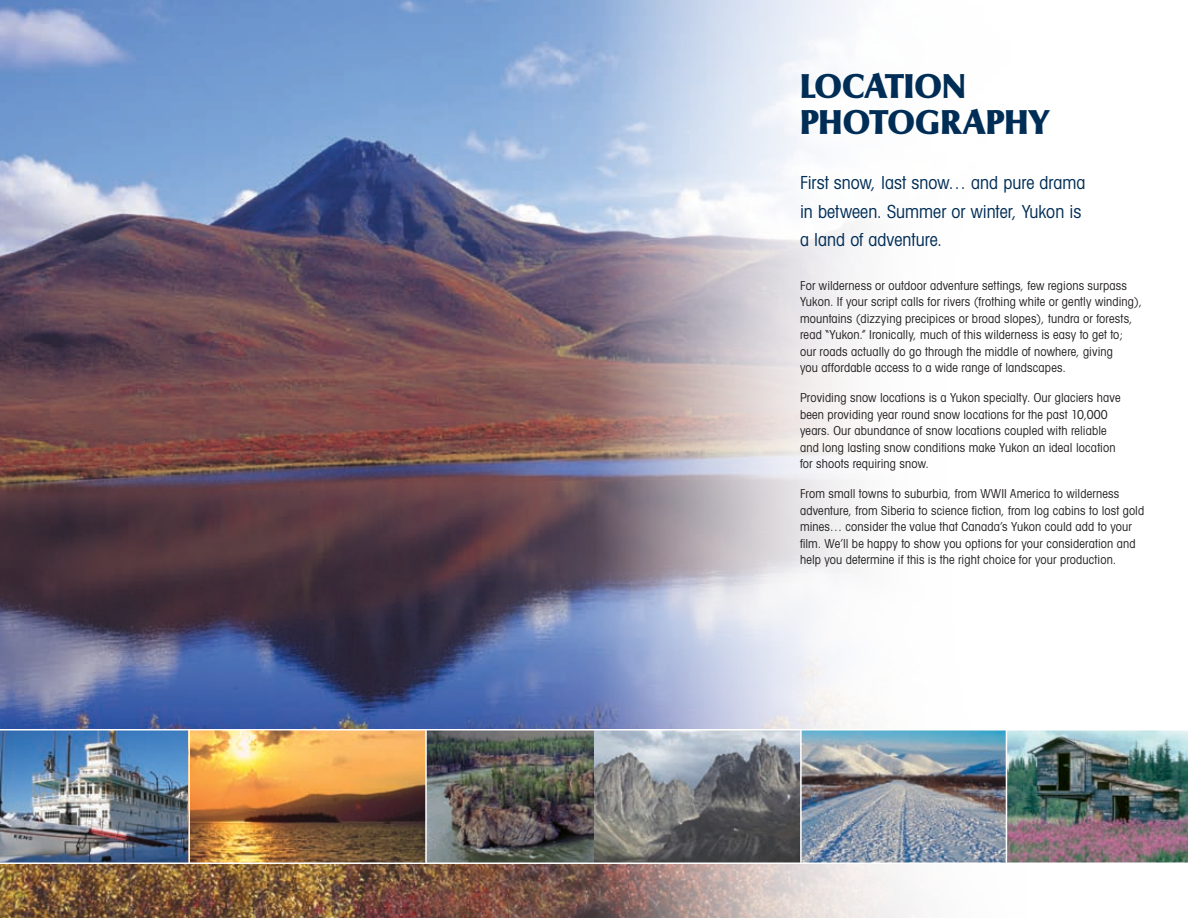
<style>
.page{position:relative;width:1188px;height:918px;background:#fff}
.page>*{position:absolute;margin:0;border:0;box-sizing:border-box;transform-origin:0 0}
.t1{font:36px/36px "B Chlmsford";color:#002d56}
.t2{font:condensed 18px/28.5px "Avant Garde";color:#002d56}
.t3{font:condensed 12.3px/16.5px "Avant Garde";letter-spacing:.01em;color:#231f20}
</style>
<div class="page">
<img style="left:0;top:0;width:594px;height:918px">
<svg style="left:594px;top:0;width:326px;height:918px"></svg>
<img style="left:1007px;top:730px;width:181px;height:132px">
<img style="left:802px;top:730px;width:204px;height:132px">
<img style="left:594px;top:730px;width:206px;height:132px">
<hr style="left:581px;top:729px;width:607px;height:1px;background:#fff">
<hr style="left:581px;top:862px;width:607px;height:2px;background:#fff">
<hr style="left:800px;top:729px;width:2px;height:134px;background:#fff">
<img style="left:193px;top:730px;width:401px;height:132px">
<img style="left:0;top:730px;width:193px;height:132px">
<hr style="left:0;top:729px;width:594px;height:1px;background:#fff">
<hr style="left:0;top:862px;width:594px;height:2px;background:#fff">
<hr style="left:188px;top:729px;width:2px;height:134px;background:#fff">
<hr style="left:425px;top:729px;width:2px;height:134px;background:#fff">
<h1 class="t1" style="left:800px;top:71px;width:251px">LOCATION<br>PHOTOGRAPHY</h1>
<h2 class="t2" style="left:800px;top:168px;width:287px">First snow, last snow… and pure drama in between. Summer or winter, Yukon is a land of adventure.</h2>
<p class="t3" style="left:800px;top:277px;width:344px">For wilderness or outdoor adventure settings, few regions surpass Yukon. If your script calls for rivers (frothing white or gently winding), mountains (dizzying precipices or broad slopes), tundra or forests, read “Yukon.” Ironically, much of this wilderness is easy to get to;<br>our roads actually do go through the middle of nowhere, giving<br>you affordable access to a wide range of landscapes.</p>
<p class="t3" style="left:800px;top:389px;width:322px">Providing snow locations is a Yukon specialty. Our glaciers have been providing year round snow locations for the past 10,000 years. Our abundance of snow locations coupled with reliable and long lasting snow conditions make Yukon an ideal location for shoots requiring snow.</p>
<p class="t3" style="left:800px;top:485px;width:346px">From small towns to suburbia, from WWII America to wilderness adventure, from Siberia to science fiction, from log cabins to lost gold mines… consider the value that Canada’s Yukon could add to your film. We’ll be happy to show you options for your consideration and help you determine if this is the right choice for your production.</p>
</div>
